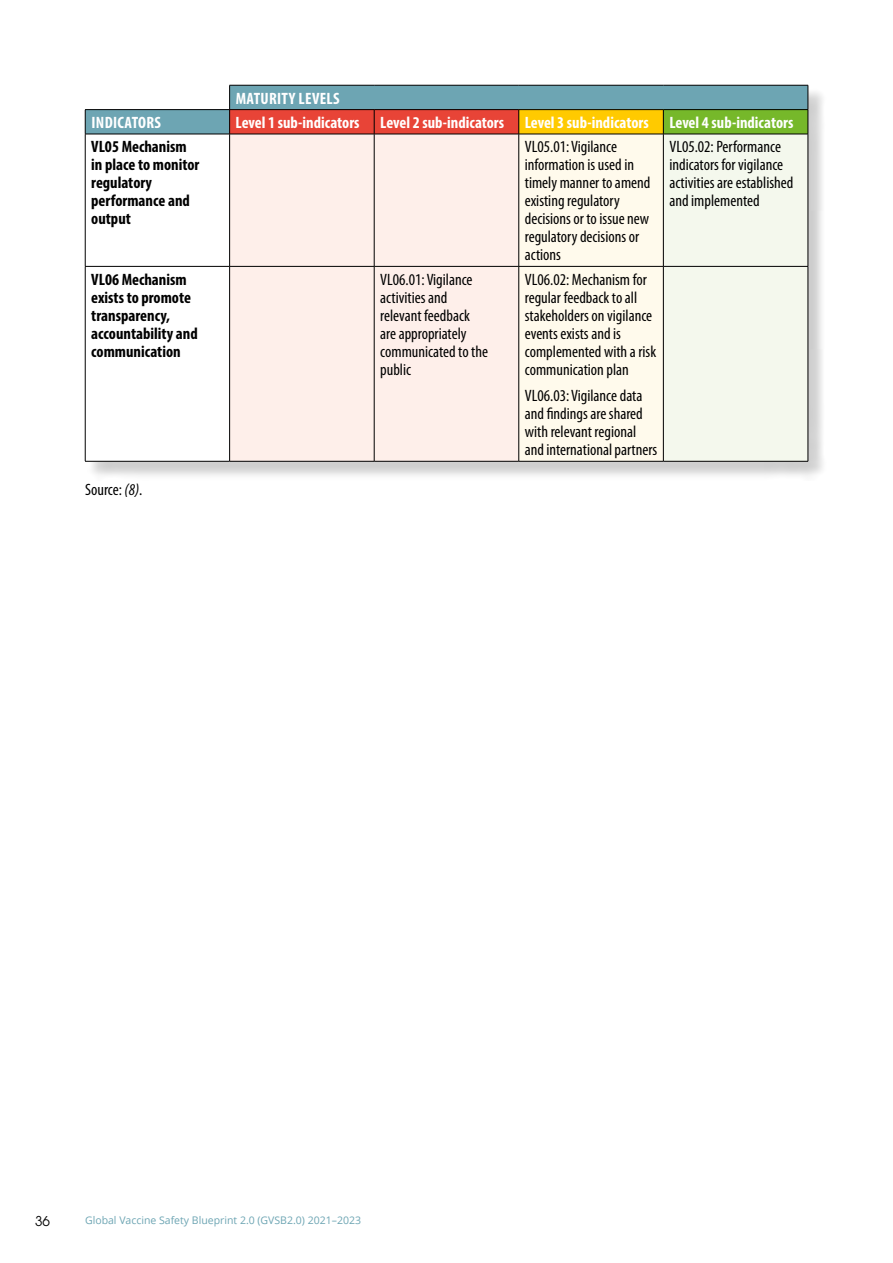
<style>
.page{position:relative;width:893px;height:1263px;background:#fff}
.page>*{position:absolute;margin:0;border:0;box-sizing:border-box;transform-origin:0 0}
.t1{font:condensed 16.5px/18px "Myriad Pro";color:#000}
.t2{font:700 condensed 16.5px/18px "Myriad Pro";color:#000}
.t3{font:700 condensed 16.5px "Myriad Pro";color:#fff}
.t4{font:700 condensed 16.5px "Myriad Pro";letter-spacing:.02em;color:#fff}
.t5{font:13.5px "Avant Garde";color:#000}
.t6{font:10.5px "Open Sans";color:#6da5b3}
.s1{font-style:italic}
</style>
<div class="page">
<div style="left:87px;top:87px;width:740px;height:393px;background:#000;opacity:.2"></div>
<svg style="left:86px;top:135px;width:143px;height:326px"></svg>
<div style="left:230px;top:135px;width:288px;height:326px;background:#feefea"></div>
<div style="left:519px;top:135px;width:144px;height:326px;background:#fffaec"></div>
<div style="left:664px;top:135px;width:144px;height:326px;background:#f4f8ed"></div>
<svg style="left:85px;top:85px;width:724px;height:49px;background:#9c987b"></svg>
<hr style="left:85px;top:134px;width:145px;height:1px;background:#000">
<hr style="left:230px;top:134px;width:144px;height:1px;background:#000">
<hr style="left:374px;top:134px;width:145px;height:1px;background:#000">
<hr style="left:519px;top:134px;width:144px;height:1px;background:#000">
<hr style="left:663px;top:134px;width:145px;height:1px;background:#000">
<hr style="left:85px;top:134px;width:1px;height:132px;background:#000">
<hr style="left:229px;top:134px;width:1px;height:132px;background:#000">
<hr style="left:374px;top:134px;width:1px;height:132px;background:#000">
<hr style="left:518px;top:134px;width:1px;height:132px;background:#000">
<hr style="left:663px;top:134px;width:1px;height:132px;background:#000">
<hr style="left:808px;top:134px;width:1px;height:132px;background:#000">
<hr style="left:85px;top:266px;width:145px;height:1px;background:#000">
<hr style="left:85px;top:267px;width:1px;height:194px;background:#000">
<hr style="left:230px;top:266px;width:144px;height:1px;background:#000">
<hr style="left:229px;top:267px;width:1px;height:194px;background:#000">
<hr style="left:374px;top:266px;width:145px;height:1px;background:#000">
<hr style="left:374px;top:267px;width:1px;height:194px;background:#000">
<hr style="left:519px;top:266px;width:144px;height:1px;background:#000">
<hr style="left:518px;top:267px;width:1px;height:194px;background:#000">
<hr style="left:663px;top:266px;width:145px;height:1px;background:#000">
<hr style="left:663px;top:267px;width:1px;height:194px;background:#000">
<hr style="left:808px;top:267px;width:1px;height:194px;background:#000">
<hr style="left:85px;top:461px;width:145px;height:1px;background:#000">
<hr style="left:230px;top:461px;width:144px;height:1px;background:#000">
<hr style="left:374px;top:461px;width:145px;height:1px;background:#000">
<hr style="left:519px;top:461px;width:144px;height:1px;background:#000">
<hr style="left:663px;top:461px;width:145px;height:1px;background:#000">
<p class="t4" style="left:236px;top:88px;width:105px">MATURITY LEVELS</p>
<p class="t4" style="left:91px;top:112px;width:71px">INDICATORS</p>
<p class="t3" style="left:236px;top:112px;width:125px">Level 1 sub-indicators</p>
<p class="t3" style="left:380px;top:112px;width:125px">Level 2 sub-indicators</p>
<p class="t3" style="left:525px;top:112px;width:125px">Level 3 sub-indicators</p>
<p class="t3" style="left:669px;top:112px;width:125px">Level 4 sub-indicators</p>
<p class="t2" style="left:91px;top:138px;width:110px">VL05 Mechanism in place to monitor regulatory performance and output</p>
<p class="t1" style="left:525px;top:138px;width:127px">VL05.01: Vigilance information is used in timely manner to amend existing regulatory decisions or to issue new regulatory decisions or actions</p>
<p class="t1" style="left:669px;top:138px;width:126px">VL05.02: Performance indicators for vigilance activities are established and implemented</p>
<p class="t2" style="left:91px;top:270px;width:108px">VL06 Mechanism exists to promote transparency, accountability and communication</p>
<p class="t1" style="left:380px;top:270px;width:109px">VL06.01: Vigilance activities and relevant feedback are appropriately communicated to the public</p>
<p class="t1" style="left:525px;top:270px;width:133px">VL06.02: Mechanism for regular feedback to all stakeholders on vigilance events exists and is complemented with a risk communication plan</p>
<p class="t1" style="left:525px;top:387px;width:134px">VL06.03: Vigilance data and findings are shared with relevant regional and international partners</p>
<p class="t1" style="left:85px;top:480px;width:59px">Source: <span class="s1">(8)</span>.</p>
<p class="t5" style="left:35px;top:1213px;width:16px">36</p>
<p class="t6" style="left:85px;top:1213px;width:277px">Global Vaccine Safety Blueprint 2.0 (GVSB2.0) 2021–2023</p>
</div>
